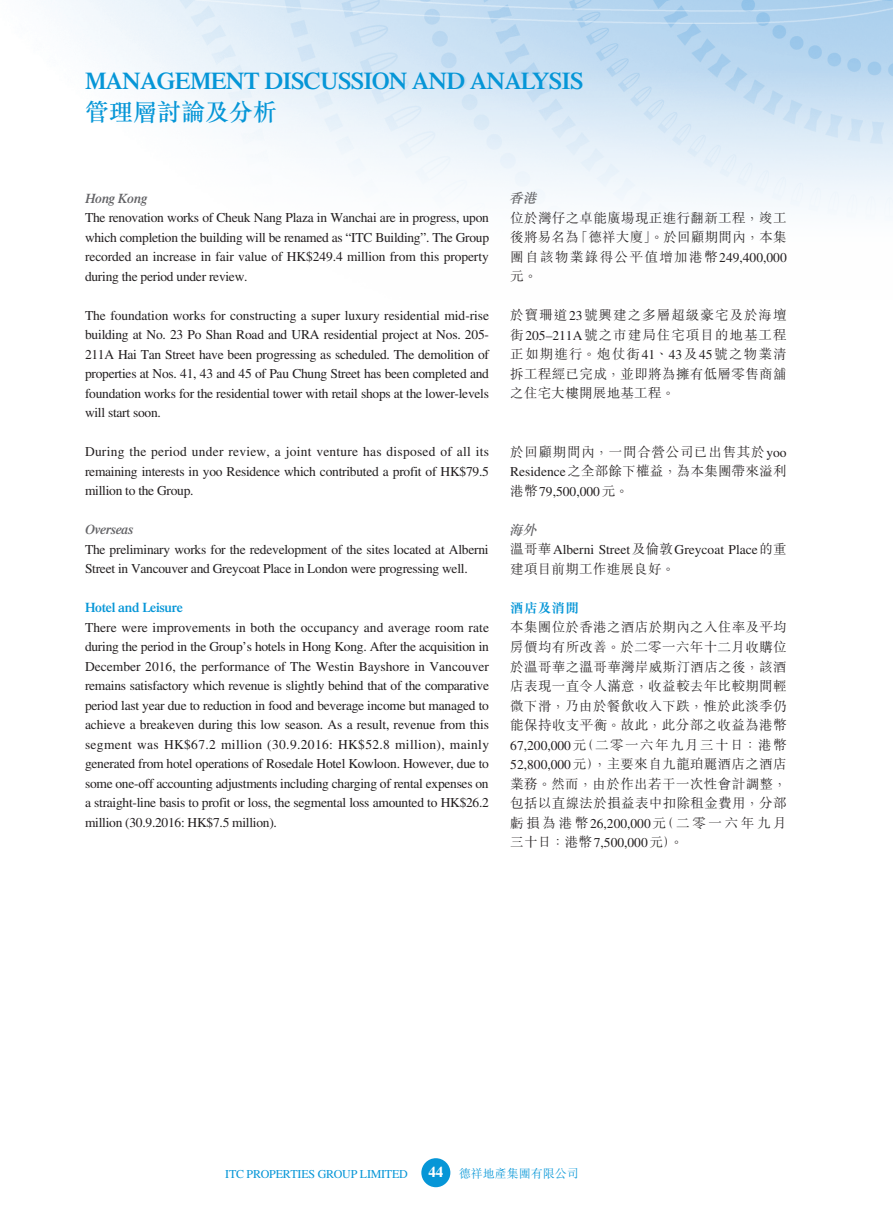
<style>
.page{position:relative;width:893px;height:1212px;background:#fff}
.page>*{position:absolute;margin:0;border:0;box-sizing:border-box;transform-origin:0 0}
.t1{font:600 24px "Times LT Std";letter-spacing:-.03em;color:#0696d7}
.t2{font:500 24px "M Sung HK";color:#0696d7}
.t3{font:700 15px "Times LT Std";color:#fff}
._00_txt_E{font:13.5px/19.5px "Times LT Std";letter-spacing:-.02em;color:#231f20;text-align:justify}
._000_txt_C{font:300 13.5px/19.5px "M Sung HK";letter-spacing:.025em;color:#231f20;text-align:justify}
._000_txt_C-2{font:13.5px/19.5px "Times LT Std";color:#231f20}
._03_H3_E{font:italic 600 13.5px "Times LT Std";letter-spacing:-.02em;color:#636366}
._02_H2_E{font:600 13.5px "Times LT Std";letter-spacing:-.02em;color:#0696d7}
._002_H2_C{font:700 13.5px "M Sung HK";letter-spacing:.02em;color:#0696d7}
._003_H3_C{font:italic 500 13.5px "M Sung HK";color:#636366}
.t4{font:12px "Times LT Std";letter-spacing:-.02em;color:#0696d7}
.t5{font:300 12px "M Sung HK";color:#0696d7}
.s1{font-family:"Times LT Std";font-weight:400}
.s2{font-family:"M Sung HK";font-weight:300}
</style>
<div class="page">
<img style="left:51px;top:0;width:842px;height:214px">
<div style="left:421px;top:1158px;width:29px;height:29px;background:#0696d7;border-radius:50%"></div>
<p class="t1" style="left:85px;top:67px;width:500px">MANAGEMENT DISCUSSION AND ANALYSIS</p>
<p class="t2" style="left:85px;top:95px;width:193px">管理層討論及分析</p>
<p class="_03_H3_E" style="left:85px;top:190px;width:63px">Hong Kong</p>
<p class="_00_txt_E" style="left:85px;top:208px;width:406px">The renovation works of Cheuk Nang Plaza in Wanchai are in progress, upon which completion the building will be renamed as “ITC Building”. The Group recorded an increase in fair value of HK$249.4 million from this property during the period under review.</p>
<p class="_00_txt_E" style="left:85px;top:305px;width:406px">The foundation works for constructing a super luxury residential mid-rise building at No. 23 Po Shan Road and URA residential project at Nos. 205- 211A Hai Tan Street have been progressing as scheduled. The demolition of properties at Nos. 41, 43 and 45 of Pau Chung Street has been completed and foundation works for the residential tower with retail shops at the lower-levels will start soon.</p>
<p class="_00_txt_E" style="left:85px;top:442px;width:405px">During the period under review, a joint venture has disposed of all its remaining interests in yoo Residence which contributed a profit of HK$79.5 million to the Group.</p>
<p class="_03_H3_E" style="left:85px;top:522px;width:50px">Overseas</p>
<p class="_00_txt_E" style="left:85px;top:539px;width:405px">The preliminary works for the redevelopment of the sites located at Alberni<br>Street in Vancouver and Greycoat Place in London were progressing well.</p>
<p class="_02_H2_E" style="left:85px;top:599px;width:99px">Hotel and Leisure</p>
<p class="_00_txt_E" style="left:85px;top:617px;width:406px">There were improvements in both the occupancy and average room rate during the period in the Group’s hotels in Hong Kong. After the acquisition in December 2016, the performance of The Westin Bayshore in Vancouver remains satisfactory which revenue is slightly behind that of the comparative period last year due to reduction in food and beverage income but managed to achieve a breakeven during this low season. As a result, revenue from this segment was HK$67.2 million (30.9.2016: HK$52.8 million), mainly generated from hotel operations of Rosedale Hotel Kowloon. However, due to some one-off accounting adjustments including charging of rental expenses on a straight-line basis to profit or loss, the segmental loss amounted to HK$26.2 million (30.9.2016: HK$7.5 million).</p>
<p class="_003_H3_C" style="left:509px;top:189px;width:32px">香港</p>
<p class="_000_txt_C" style="left:510px;top:207px;width:278px">位於灣仔之卓能廣場現正進行翻新工程，竣工後將易名為「德祥大廈」。於回顧期間內，本集團自該物業錄得公平值增加港幣<span class="s1">249,400,000</span>元。</p>
<p class="_000_txt_C" style="left:510px;top:305px;width:278px">於寶珊道<span class="s1">23</span>號興建之多層超級豪宅及於海壇街<span class="s1">205–211A</span>號之市建局住宅項目的地基工程正如期進行。炮仗街<span class="s1">41</span>、<span class="s1">43</span>及<span class="s1">45</span>號之物業清拆工程經已完成，並即將為擁有低層零售商舖之住宅大樓開展地基工程。</p>
<p class="_000_txt_C" style="left:510px;top:441px;width:278px">於回顧期間內，一間合營公司已出售其於<span class="s1">yoo Residence</span>之全部餘下權益，為本集團帶來溢利港幣<span class="s1">79,500,000</span>元。</p>
<p class="_003_H3_C" style="left:509px;top:521px;width:32px">海外</p>
<p class="_000_txt_C-2" style="left:510px;top:540px;width:278px"><span class="s2">溫哥華</span>Alberni Street<span class="s2">及倫敦</span>Greycoat Place<span class="s2">的重建項目前期工作進展良好。</span></p>
<p class="_002_H2_C" style="left:510px;top:601px;width:70px">酒店及消閒</p>
<p class="_000_txt_C" style="left:510px;top:617px;width:278px">本集團位於香港之酒店於期內之入住率及平均房價均有所改善。於二零一六年十二月收購位於溫哥華之溫哥華灣岸威斯汀酒店之後，該酒店表現一直令人滿意，收益較去年比較期間輕微下滑，乃由於餐飲收入下跌，惟於此淡季仍能保持收支平衡。故此，此分部之收益為港幣<span class="s1">67,200,000</span>元（二零一六年九月三十日：港幣<span class="s1">52,800,000</span>元），主要來自九龍珀麗酒店之酒店業務。然而，由於作出若干一次性會計調整，包括以直線法於損益表中扣除租金費用，分部虧損為港幣<span class="s1">26,200,000</span>元（二零一六年九月三十日：港幣<span class="s1">7,500,000</span>元）。</p>
<p class="t4" style="left:225px;top:1167px;width:184px">ITC PROPERTIES GROUP LIMITED</p>
<p class="t3" style="left:428px;top:1163px;width:16px">44</p>
<p class="t5" style="left:459px;top:1165px;width:121px">德祥地產集團有限公司</p>
</div>
